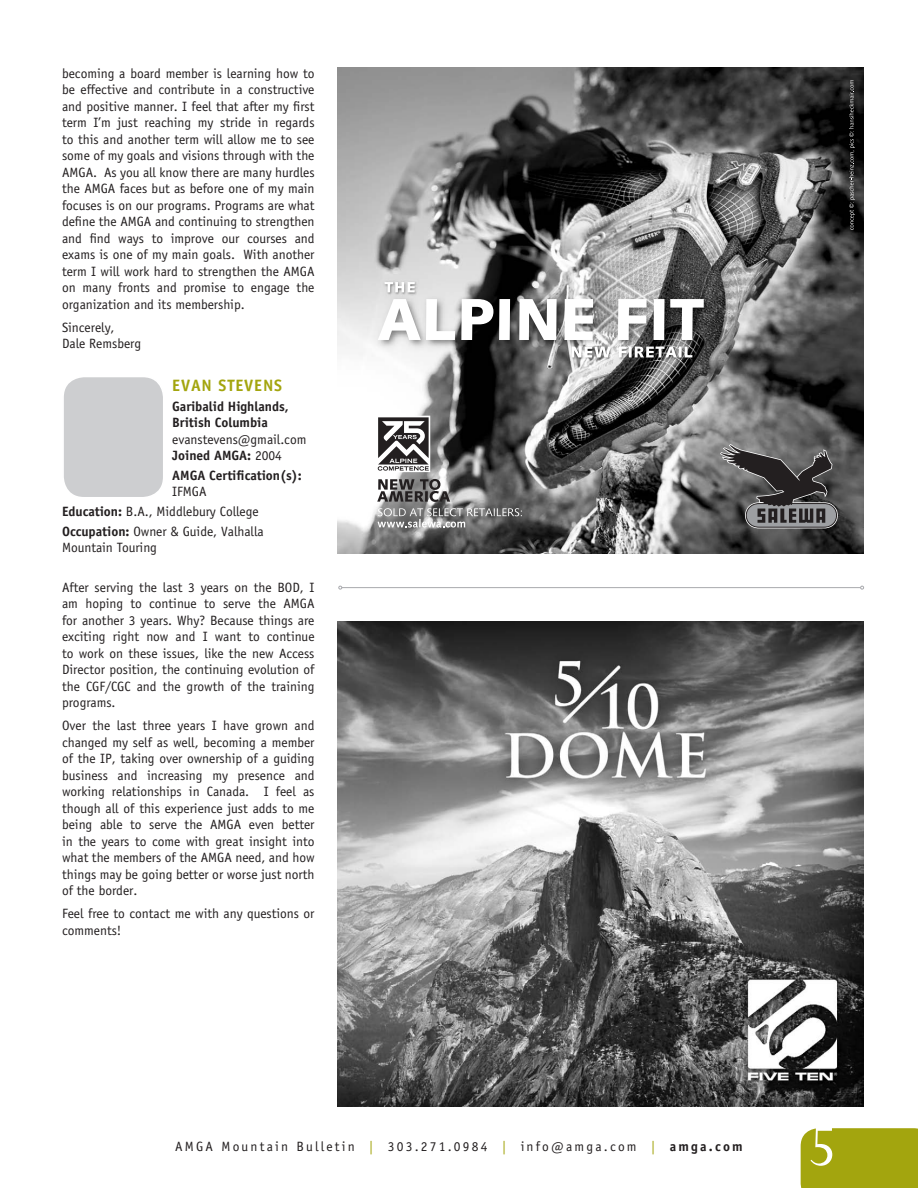
<style>
.page{position:relative;width:918px;height:1188px;background:#fff}
.page>*{position:absolute;margin:0;border:0;box-sizing:border-box;transform-origin:0 0}
.t1{font:66px "Perpetua";color:#fff}
.t2{font:700 16.5px "Officina Sans";letter-spacing:.05em;color:#a3a50e}
.t3{font:13.5px/16.5px "Officina Sans";letter-spacing:-.005em;color:#231f20}
.t4{font:13.5px "Officina Sans";letter-spacing:.16em;color:#231f20}
.t5{font:700 13.5px/16.5px "Officina Sans";letter-spacing:-.005em;color:#231f20}
.s1{font-weight:700}
.s2{color:#a3a50e}
</style>
<div class="page">
<img style="left:337px;top:68px;width:527px;height:486px">
<svg style="left:849px;top:80px;width:6px;height:150px"></svg>
<svg style="left:378px;top:508px;width:144px;height:20px;background:#8b8b8b"></svg>
<div style="left:376px;top:416px;width:54px;height:56px;background:#fff"></div>
<svg style="left:378px;top:417px;width:51px;height:54px"></svg>
<svg style="left:377px;top:479px;width:73px;height:23px;background:#757374"></svg>
<svg style="left:720px;top:444px;width:121px;height:84px;background:#585758"></svg>
<svg style="left:378px;top:299px;width:77px;height:41px"></svg>
<svg style="left:461px;top:299px;width:32px;height:41px"></svg>
<div style="left:499px;top:299px;width:11px;height:41px;background:#fff"></div>
<svg style="left:519px;top:299px;width:38px;height:41px"></svg>
<svg style="left:564px;top:299px;width:29px;height:41px"></svg>
<svg style="left:618px;top:299px;width:29px;height:41px"></svg>
<div style="left:654px;top:299px;width:11px;height:41px;background:#fff"></div>
<svg style="left:670px;top:299px;width:34px;height:41px"></svg>
<svg style="left:385px;top:282px;width:30px;height:10px"></svg>
<svg style="left:572px;top:347px;width:39px;height:10px"></svg>
<svg style="left:619px;top:347px;width:73px;height:10px"></svg>
<img style="left:337px;top:621px;width:527px;height:486px">
<hr style="left:342px;top:587px;width:519px;height:1px;background:#a8a9ad">
<svg style="left:338px;top:586px;width:4px;height:4px"></svg>
<svg style="left:860px;top:586px;width:4px;height:4px"></svg>
<div style="left:63px;top:376px;width:101px;height:122px;background:#cdced0;border-radius:21px"></div>
<div style="left:62px;top:376px;width:103px;height:123px;border:2px solid #fff;border-radius:21px"></div>
<div style="left:801px;top:1128px;width:117px;height:60px;background:#a3a50e"></div>
<p class="t3" style="left:62px;top:65px;width:254px;text-align:justify">becoming a board member is learning how to be effective and contribute in a constructive and positive manner. I feel that after my first term I’m just reaching my stride in regards to this and another term will allow me to see some of my goals and visions through with the AMGA. As you all know there are many hurdles the AMGA faces but as before one of my main focuses is on our programs. Programs are what define the AMGA and continuing to strengthen and find ways to improve our courses and exams is one of my main goals. With another term I will work hard to strengthen the AMGA on many fronts and promise to engage the organization and its membership.</p>
<p class="t3" style="left:62px;top:319px;width:81px">Sincerely,<br>Dale Remsberg</p>
<p class="t2" style="left:172px;top:375px;width:111px">EVAN STEVENS</p>
<p class="t5" style="left:172px;top:398px;width:118px">Garibalid Highlands,<br>British Columbia</p>
<p class="t3" style="left:172px;top:431px;width:136px">evanstevens@gmail.com<br><span class="s1">Joined AMGA:</span> 2004</p>
<p class="t5" style="left:172px;top:467px;width:131px">AMGA Certification(s):</p>
<p class="t3" style="left:62px;top:482px;width:203px;line-height:19.8px;text-indent:110px">IFMGA<br><span class="s1">Education:</span> B.A., Middlebury College<br><span class="s1">Occupation:</span> Owner &amp; Guide, Valhalla</p>
<p class="t3" style="left:62px;top:539px;width:96px">Mountain Touring</p>
<p class="t3" style="left:62px;top:579px;width:254px;text-align:justify">After serving the last 3 years on the BOD, I am hoping to continue to serve the AMGA for another 3 years. Why? Because things are exciting right now and I want to continue to work on these issues, like the new Access Director position, the continuing evolution of the CGF/CGC and the growth of the training programs.</p>
<p class="t3" style="left:62px;top:717px;width:254px;text-align:justify">Over the last three years I have grown and changed my self as well, becoming a member of the IP, taking over ownership of a guiding business and increasing my presence and working relationships in Canada. I feel as though all of this experience just adds to me being able to serve the AMGA even better in the years to come with great insight into what the members of the AMGA need, and how things may be going better or worse just north of the border.</p>
<p class="t3" style="left:62px;top:905px;width:254px">Feel free to contact me with any questions or comments!</p>
<p class="t4" style="left:175px;top:1138px;width:569px">AMGA Mountain Bulletin <span class="s2">|</span> 303.271.0984 <span class="s2">|</span> info@amga.com <span class="s2">|</span> <span class="s1">amga.com</span></p>
<h1 class="t1" style="left:807px;top:1105px;width:32px">5</h1>
</div>
